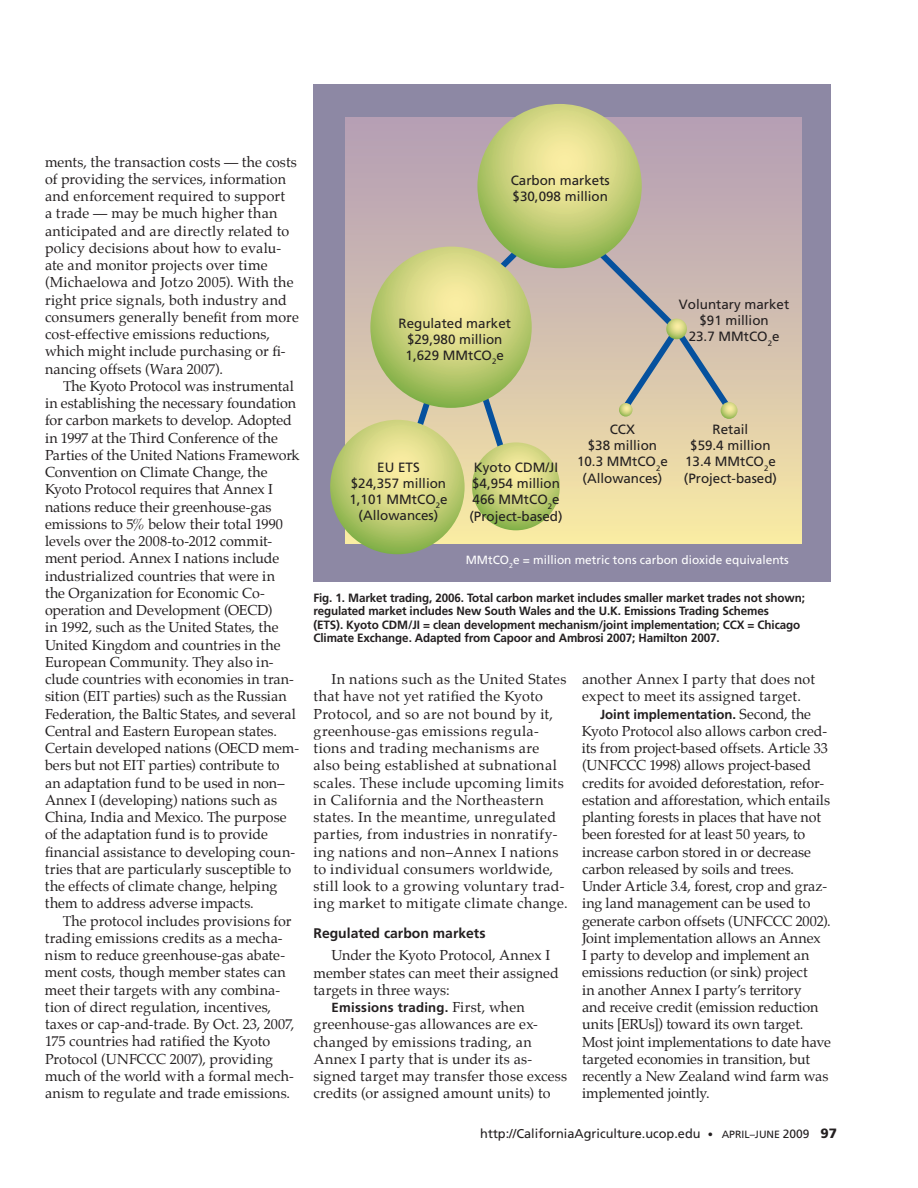
<style>
.page{position:relative;width:918px;height:1188px;background:#fff}
.page>*{position:absolute;margin:0;border:0;box-sizing:border-box;transform-origin:0 0}
.t1{font:14.25px/17.2px "Palatino";letter-spacing:.005em;color:#231f20}
.t2{font:14.25px/17.2px "Palatino";letter-spacing:.025em;color:#231f20}
.t3{font:700 13.95px "Frutiger";color:#231f20}
.t4{font:13.5px/16px "Frutiger";color:#231f20;text-align:center}
.t5{font:700 13.2px "Frutiger";letter-spacing:.005em;color:#231f20}
.t6{font:12.75px "Frutiger";color:#231f20}
.t7{font:700 12px/13.5px "Frutiger";letter-spacing:-.01em;color:#231f20}
.t8{font:11.85px "Frutiger";color:#fff}
.s1{font-family:"Palatino";font-weight:400;font-size:14.25px}
.s2{font-size:10.5px}
.s3{font-size:12px}
.s4{font-weight:900;font-size:13.5px}
</style>
<div class="page">
<div style="left:314px;top:85px;width:517px;height:497px;background:#8d88a4"></div>
<div style="left:346px;top:117px;width:456px;height:427px;background:linear-gradient(to bottom,#b29bb7,#f7e8a5)"></div>
<svg style="left:475px;top:245px;width:49px;height:46px"></svg>
<svg style="left:588px;top:241px;width:147px;height:172px;background:#c5b8ae"></svg>
<svg style="left:403px;top:393px;width:45px;height:49px"></svg>
<svg style="left:466px;top:382px;width:45px;height:81px;background:#cac3a9"></svg>
<svg style="left:666px;top:319px;width:21px;height:20px"></svg>
<svg style="left:477px;top:104px;width:165px;height:164px;background:#c7d17b"></svg>
<svg style="left:330px;top:420px;width:135px;height:134px;background:#c8d17b"></svg>
<svg style="left:472px;top:442px;width:88px;height:88px;background:#c8d17b"></svg>
<svg style="left:721px;top:402px;width:17px;height:17px"></svg>
<svg style="left:619px;top:403px;width:14px;height:14px"></svg>
<svg style="left:370px;top:247px;width:162px;height:161px;background:#c7d17b"></svg>
<p class="t1" style="left:45px;top:154px;width:255px">ments, the transaction costs — the costs of providing the services, information and enforcement required to support<br>a trade — may be much higher than anticipated and are directly related to policy decisions about how to evalu&shy;ate and monitor projects over time (Michaelowa and Jotzo 2005). With the right price signals, both industry and consumers generally benefit from more cost-effective emissions reductions, which might include purchasing or fi&shy;nancing offsets (Wara 2007).</p>
<p class="t1" style="left:45px;top:379px;width:256px;text-indent:18px">The Kyoto Protocol was instrumental in establishing the necessary foundation for carbon markets to develop. Adopted in 1997 at the Third Conference of the Parties of the United Nations Framework Convention on Climate Change, the Kyoto Protocol requires that Annex I nations reduce their greenhouse-gas emissions to 5% below their total 1990 levels over the 2008-to-2012 commit&shy;ment period. Annex I nations include industrialized countries that were in<br>the Organization for Economic Co&shy;operation and Development (OECD)<br>in 1992, such as the United States, the United Kingdom and countries in the European Community. They also in&shy;clude countries with economies in tran&shy;sition (EIT parties) such as the Russian Federation, the Baltic States, and several Central and Eastern European states.<br>Certain developed nations (OECD mem&shy;bers but not EIT parties) contribute to<br>an adaptation fund to be used in non– Annex I (developing) nations such as China, India and Mexico. The purpose of the adaptation fund is to provide financial assistance to developing coun&shy;tries that are particularly susceptible to the effects of climate change, helping them to address adverse impacts.</p>
<p class="t1" style="left:45px;top:913px;width:251px;text-indent:18px">The protocol includes provisions for trading emissions credits as a mecha&shy;nism to reduce greenhouse-gas abate&shy;ment costs, though member states can meet their targets with any combina&shy;tion of direct regulation, incentives, taxes or cap-and-trade. By Oct. 23, 2007, 175 countries had ratified the Kyoto Protocol (UNFCCC 2007), providing much of the world with a formal mech&shy;anism to regulate and trade emissions.</p>
<p class="t4" style="left:511px;top:172px;width:101px;text-align:left">Carbon markets $30,098 million</p>
<p class="t4" style="left:399px;top:315px;width:114px">Regulated market $29,980 million<br>1,629 MMtCO<sub>2</sub>e</p>
<p class="t4" style="left:679px;top:296px;width:112px">Voluntary market $91 million<br>23.7 MMtCO<sub>2</sub>e</p>
<p class="t4" style="left:349px;top:459px;width:100px">EU ETS<br>$24,357 million<br>1,101 MMtCO<sub>2</sub>e (Allowances)</p>
<p class="t4" style="left:470px;top:459px;width:95px">Kyoto CDM/JI $4,954 million<br>466 MMtCO<sub>2</sub>e (Project-based)</p>
<p class="t4" style="left:577px;top:421px;width:92px">CCX<br>$38 million<br>10.3 MMtCO<sub>2</sub>e (Allowances)</p>
<p class="t4" style="left:684px;top:421px;width:95px">Retail<br>$59.4 million<br>13.4 MMtCO<sub>2</sub>e (Project-based)</p>
<p class="t8" style="left:466px;top:553px;width:325px">MMtCO<sub>2</sub>e = million metric tons carbon dioxide equivalents</p>
<p class="t7" style="left:314px;top:591px;width:493px">Fig. 1. Market trading, 2006. Total carbon market includes smaller market trades not shown; regulated market includes New South Wales and the U.K. Emissions Trading Schemes<br>(ETS). Kyoto CDM/JI = clean development mechanism/joint implementation; CCX = Chicago Climate Exchange. Adapted from Capoor and Ambrosi 2007; Hamilton 2007.</p>
<p class="t1" style="left:582px;top:672px;width:235px">another Annex I party that does not expect to meet its assigned target.</p>
<p class="t5" style="left:600px;top:706px;width:213px">Joint implementation. <span class="s1">Second, the</span></p>
<p class="t1" style="left:582px;top:724px;width:250px">Kyoto Protocol also allows carbon cred&shy;its from project-based offsets. Article 33 (UNFCCC 1998) allows project-based credits for avoided deforestation, refor&shy;estation and afforestation, which entails planting forests in places that have not been forested for at least 50 years, to increase carbon stored in or decrease carbon released by soils and trees.<br>Under Article 3.4, forest, crop and graz&shy;ing land management can be used to generate carbon offsets (UNFCCC 2002).<br>Joint implementation allows an Annex<br>I party to develop and implement an emissions reduction (or sink) project<br>in another Annex I party’s territory<br>and receive credit (emission reduction units [ERUs]) toward its own target.<br>Most joint implementations to date have targeted economies in transition, but recently a New Zealand wind farm was implemented jointly.</p>
<p class="t2" style="left:314px;top:672px;width:256px;text-indent:18px">In nations such as the United States that have not yet ratified the Kyoto Protocol, and so are not bound by it, greenhouse-gas emissions regula&shy;tions and trading mechanisms are also being established at subnational scales. These include upcoming limits in California and the Northeastern states. In the meantime, unregulated parties, from industries in nonratify&shy;ing nations and non–Annex I nations to individual consumers worldwide, still look to a growing voluntary trad&shy;ing market to mitigate climate change.</p>
<p class="t3" style="left:314px;top:925px;width:174px">Regulated carbon markets</p>
<p class="t1" style="left:314px;top:948px;width:247px;text-indent:18px">Under the Kyoto Protocol, Annex I member states can meet their assigned targets in three ways:</p>
<p class="t5" style="left:332px;top:1000px;width:195px">Emissions trading. <span class="s1">First, when</span></p>
<p class="t1" style="left:314px;top:1017px;width:255px">greenhouse-gas allowances are ex&shy;changed by emissions trading, an Annex I party that is under its as&shy;signed target may transfer those excess credits (or assigned amount units) to</p>
<p class="t6" style="left:480px;top:1126px;width:358px">http://CaliforniaAgriculture.ucop.edu <span class="s2">• April–June</span> <span class="s3">2009</span> <span class="s4">97</span></p>
</div>
